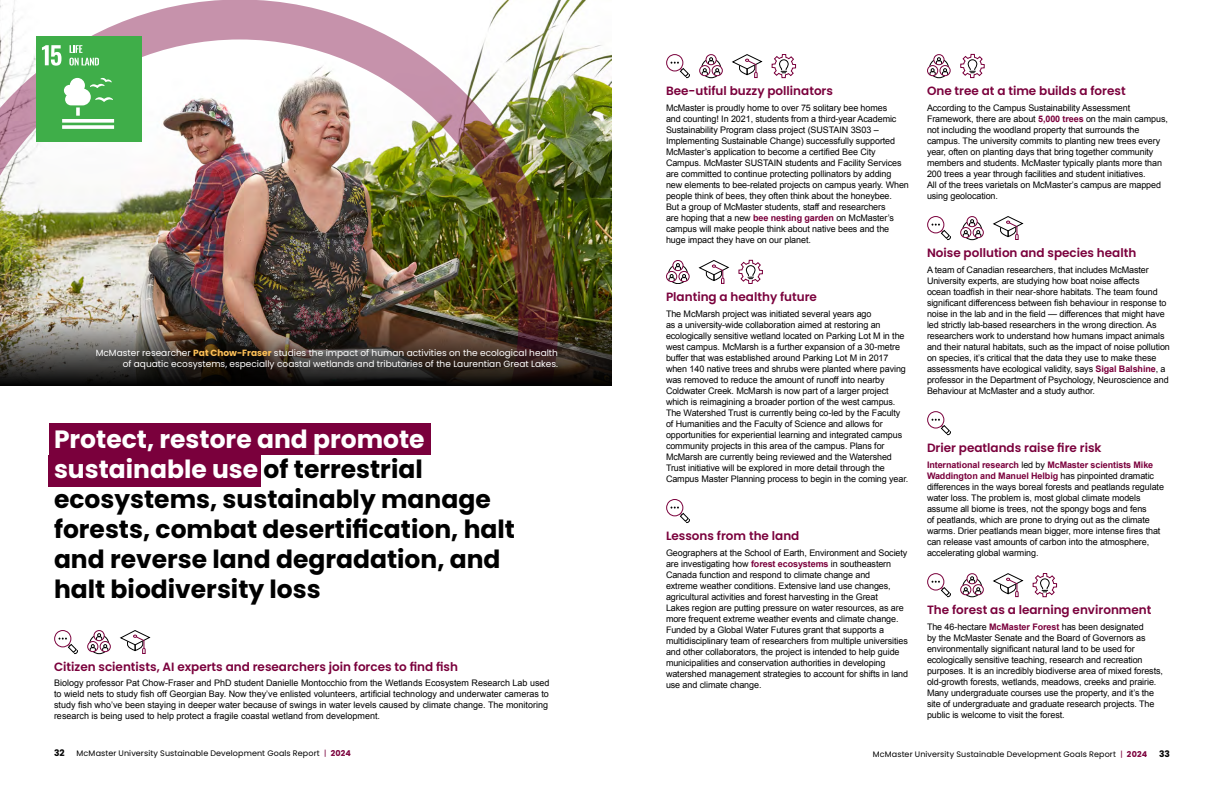
<style>
.page{position:relative;width:1224px;height:792px;background:#fff}
.page>*{position:absolute;margin:0;border:0;box-sizing:border-box;transform-origin:0 0}
.t1{font:700 25px/30px "Poppins";color:#000}
.t2{font:600 12px "Poppins";color:#7a003c}
.t3{font:9px/11px "Arial";letter-spacing:-.01em;color:#000}
.t4{font:9px/10.8px "Poppins";color:#fff;text-align:right}
.t5{font:700 9px "Poppins";color:#000}
.t6{font:8px "Poppins";letter-spacing:.015em;color:#000}
.s1{font-weight:700;color:#fdc057}
.s2{color:#fff}
.s3{font-weight:700;color:#7a003c}
.s4{color:#7a003c}
</style>
<div class="page">
<img style="left:558px;top:0;width:54px;height:315px">
<img style="left:0;top:0;width:558px;height:315px">
<div style="left:36px;top:36px;width:105px;height:106px;background:#3fae49"></div>
<svg style="left:42px;top:45px;width:19px;height:21px"></svg>
<svg style="left:69px;top:45px;width:30px;height:21px"></svg>
<svg style="left:62px;top:119px;width:52px;height:4px"></svg>
<svg style="left:62px;top:125px;width:52px;height:4px"></svg>
<svg style="left:64px;top:78px;width:49px;height:38px"></svg>
<div style="left:927px;top:65px;width:11px;height:11px;border:1px solid #7a003c;border-radius:50%"></div>
<svg style="left:929px;top:54px;width:22px;height:24px"></svg>
<svg style="left:960px;top:54px;width:25px;height:24px"></svg>
<div style="left:699px;top:65px;width:11px;height:11px;border:1px solid #7a003c;border-radius:50%"></div>
<svg style="left:701px;top:54px;width:22px;height:24px"></svg>
<svg style="left:772px;top:54px;width:24px;height:24px"></svg>
<svg style="left:732px;top:54px;width:31px;height:24px"></svg>
<svg style="left:666px;top:54px;width:24px;height:24px"></svg>
<div style="left:49px;top:423px;width:382px;height:32px;background:#7a003c"></div>
<div style="left:87px;top:641px;width:11px;height:11px;border:1px solid #7a003c;border-radius:50%"></div>
<svg style="left:89px;top:630px;width:22px;height:24px"></svg>
<svg style="left:120px;top:630px;width:31px;height:24px"></svg>
<svg style="left:54px;top:630px;width:24px;height:24px"></svg>
<div style="left:666px;top:271px;width:11px;height:11px;border:1px solid #7a003c;border-radius:50%"></div>
<svg style="left:668px;top:260px;width:22px;height:24px"></svg>
<svg style="left:738px;top:260px;width:25px;height:24px"></svg>
<svg style="left:699px;top:260px;width:30px;height:24px"></svg>
<svg style="left:666px;top:499px;width:24px;height:24px"></svg>
<div style="left:960px;top:584px;width:11px;height:11px;border:1px solid #7a003c;border-radius:50%"></div>
<svg style="left:962px;top:573px;width:22px;height:24px"></svg>
<svg style="left:1033px;top:573px;width:24px;height:24px"></svg>
<svg style="left:993px;top:573px;width:31px;height:24px"></svg>
<svg style="left:927px;top:573px;width:24px;height:24px"></svg>
<svg style="left:927px;top:411px;width:24px;height:24px"></svg>
<div style="left:960px;top:227px;width:11px;height:11px;border:1px solid #7a003c;border-radius:50%"></div>
<svg style="left:962px;top:216px;width:22px;height:24px"></svg>
<svg style="left:993px;top:216px;width:31px;height:24px"></svg>
<svg style="left:927px;top:216px;width:24px;height:24px"></svg>
<div style="left:49px;top:455px;width:212px;height:32px;background:#7a003c"></div>
<img style="left:0;top:315px;width:612px;height:71px">
<div style="left:94px;top:348px;width:471px;height:29px;background:#000;opacity:.61"></div>
<p class="t4" style="left:96px;top:348px;width:464px">McMaster researcher <span class="s1">Pat Chow-Fraser</span> studies the impact of human activities on the ecological health of aquatic ecosystems, especially coastal wetlands and tributaries of the Laurentian Great Lakes.</p>
<h1 class="t1" style="left:54px;top:425px;width:463px"><span class="s2">Protect, restore and promote sustainable use</span> of terrestrial ecosystems, sustainably manage forests, combat desertification, halt and reverse land degradation, and halt biodiversity loss</h1>
<h2 class="t2" style="left:54px;top:660px;width:406px">Citizen scientists, AI experts and researchers join forces to find fish</h2>
<p class="t3" style="left:54px;top:678px;width:497px">Biology professor Pat Chow-Fraser and PhD student Danielle Montocchio from the Wetlands Ecosystem Research Lab used to wield nets to study fish off Georgian Bay. Now they’ve enlisted volunteers, artificial technology and underwater cameras to study fish who’ve been staying in deeper water because of swings in water levels caused by climate change. The monitoring research is being used to help protect a fragile coastal wetland from development.</p>
<h2 class="t2" style="left:666px;top:84px;width:169px">Bee-utiful buzzy pollinators</h2>
<p class="t3" style="left:666px;top:102px;width:244px">McMaster is proudly home to over 75 solitary bee homes<br>and counting! In 2021, students from a third-year Academic Sustainability Program class project (SUSTAIN 3S03 – Implementing Sustainable Change) successfully supported McMaster’s application to become a certified Bee City Campus. McMaster SUSTAIN students and Facility Services are committed to continue protecting pollinators by adding new elements to bee-related projects on campus yearly. When people think of bees, they often think about the honeybee.<br>But a group of McMaster students, staff and researchers<br>are hoping that a new <span class="s3">bee nesting garden</span> on McMaster’s campus will make people think about native bees and the huge impact they have on our planet.</p>
<h2 class="t2" style="left:666px;top:290px;width:153px">Planting a healthy future</h2>
<p class="t3" style="left:666px;top:308px;width:244px">The McMarsh project was initiated several years ago<br>as a university-wide collaboration aimed at restoring an ecologically sensitive wetland located on Parking Lot M in the west campus. McMarsh is a further expansion of a 30-metre buffer that was established around Parking Lot M in 2017 when 140 native trees and shrubs were planted where paving was removed to reduce the amount of runoff into nearby Coldwater Creek. McMarsh is now part of a larger project which is reimagining a broader portion of the west campus.<br>The Watershed Trust is currently being co-led by the Faculty of Humanities and the Faculty of Science and allows for opportunities for experiential learning and integrated campus community projects in this area of the campus. Plans for McMarsh are currently being reviewed and the Watershed Trust initiative will be explored in more detail through the Campus Master Planning process to begin in the coming year.</p>
<h2 class="t2" style="left:666px;top:529px;width:135px">Lessons from the land</h2>
<p class="t3" style="left:666px;top:547px;width:244px">Geographers at the School of Earth, Environment and Society are investigating how <span class="s3">forest ecosystems</span> in southeastern Canada function and respond to climate change and<br>extreme weather conditions. Extensive land use changes, agricultural activities and forest harvesting in the Great<br>Lakes region are putting pressure on water resources, as are more frequent extreme weather events and climate change.<br>Funded by a Global Water Futures grant that supports a multidisciplinary team of researchers from multiple universities and other collaborators, the project is intended to help guide municipalities and conservation authorities in developing watershed management strategies to account for shifts in land use and climate change.</p>
<h2 class="t2" style="left:927px;top:84px;width:200px">One tree at a time builds a forest</h2>
<p class="t3" style="left:927px;top:102px;width:242px">According to the Campus Sustainability Assessment Framework, there are about <span class="s3">5,000 trees</span> on the main campus, not including the woodland property that surrounds the campus. The university commits to planting new trees every year, often on planting days that bring together community members and students. McMaster typically plants more than 200 trees a year through facilities and student initiatives.<br>All of the trees varietals on McMaster’s campus are mapped using geolocation.</p>
<h2 class="t2" style="left:927px;top:246px;width:211px">Noise pollution and species health</h2>
<p class="t3" style="left:927px;top:264px;width:244px">A team of Canadian researchers, that includes McMaster University experts, are studying how boat noise affects<br>ocean toadfish in their near-shore habitats. The team found significant differencess between fish behaviour in response to noise in the lab and in the field — differences that might have led strictly lab-based researchers in the wrong direction. As researchers work to understand how humans impact animals and their natural habitats, such as the impact of noise pollution on species, it’s critical that the data they use to make these assessments have ecological validity, says <span class="s3">Sigal Balshine</span>, a professor in the Department of Psychology, Neuroscience and Behaviour at McMaster and a study author.</p>
<h2 class="t2" style="left:927px;top:441px;width:176px">Drier peatlands raise fire risk</h2>
<p class="t3" style="left:927px;top:459px;width:239px"><span class="s3">International research</span> led by <span class="s3">McMaster scientists Mike Waddington and Manuel Helbig</span> has pinpointed dramatic differences in the ways boreal forests and peatlands regulate water loss. The problem is, most global climate models assume all biome is trees, not the spongy bogs and fens<br>of peatlands, which are prone to drying out as the climate warms. Drier peatlands mean bigger, more intense fires that can release vast amounts of carbon into the atmosphere, accelerating global warming.</p>
<h2 class="t2" style="left:927px;top:603px;width:226px">The forest as a learning environment</h2>
<p class="t3" style="left:927px;top:621px;width:238px">The 46-hectare <span class="s3">McMaster Forest</span> has been designated<br>by the McMaster Senate and the Board of Governors as environmentally significant natural land to be used for ecologically sensitive teaching, research and recreation purposes. It is an incredibly biodiverse area of mixed forests, old-growth forests, wetlands, meadows, creeks and prairie.<br>Many undergraduate courses use the property, and it’s the site of undergraduate and graduate research projects. The public is welcome to visit the forest.</p>
<p class="t5" style="left:54px;top:748px;width:12px">32</p>
<p class="t6" style="left:77px;top:749px;width:276px">McMaster University Sustainable Development Goals Report <span class="s4">|</span> <span class="s3">2024</span></p>
<p class="t6" style="left:873px;top:749px;width:276px">McMaster University Sustainable Development Goals Report <span class="s4">|</span> <span class="s3">2024</span></p>
<p class="t5" style="left:1159px;top:748px;width:12px">33</p>
</div>
